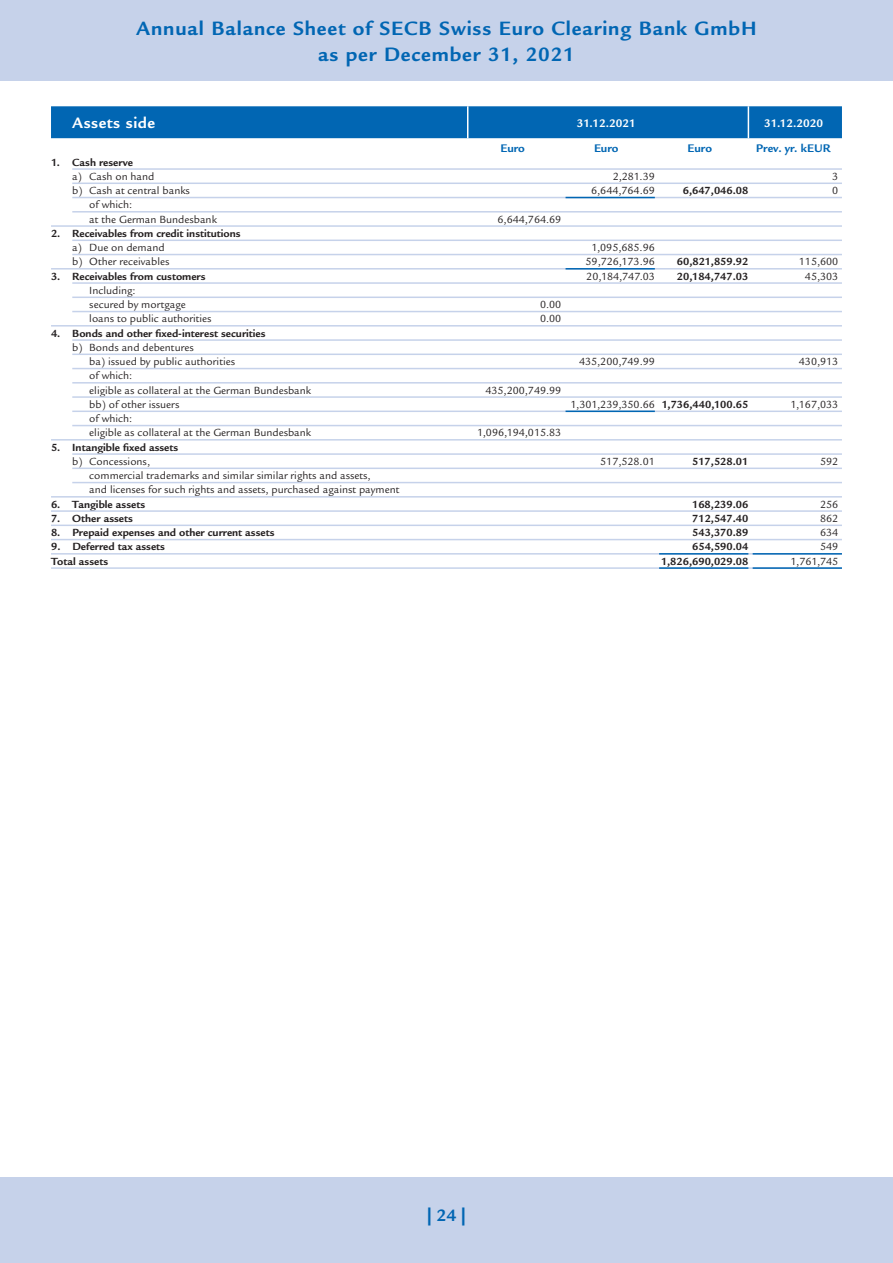
<style>
.page{position:relative;width:893px;height:1263px;background:#fff}
.page>*{position:absolute;margin:0;border:0;box-sizing:border-box;transform-origin:0 0}
.t1{font:700 21px/26.2px "Legacy Sans LT";letter-spacing:.04em;color:#0166b3;text-align:center}
.t2{font:700 18px "Legacy Sans LT";color:#0166b3}
.t3{font:700 16.5px "Legacy Sans LT";letter-spacing:.03em;color:#fff}
.t4{font:700 12px "Legacy Sans LT";color:#0166b3}
.t5{font:700 12px "Legacy Sans LT";color:#fff}
.t6{font:11.25px/14.2px "Legacy Sans LT";color:#231f20}
.t7{font:700 11.25px "Legacy Sans LT";color:#231f20}
.s1{font-weight:700}
</style>
<div class="page">
<div style="left:0;top:1178px;width:893px;height:85px;background:#c6d2ea"></div>
<div style="left:0;top:0;width:893px;height:81px;background:#c6d2ea"></div>
<div style="left:51px;top:106px;width:791px;height:32px;background:#0166b3"></div>
<hr style="left:467px;top:106px;width:1px;height:32px;background:#fff">
<hr style="left:748px;top:106px;width:1px;height:32px;background:#fff">
<hr style="left:72px;top:168px;width:770px;height:2px;background:#c6d2ea">
<hr style="left:72px;top:183px;width:770px;height:1px;background:#c6d2ea">
<hr style="left:72px;top:197px;width:770px;height:1px;background:#c6d2ea">
<hr style="left:72px;top:211px;width:770px;height:2px;background:#c6d2ea">
<hr style="left:51px;top:225px;width:791px;height:2px;background:#c6d2ea">
<hr style="left:566px;top:197px;width:89px;height:1px;background:#0166b3">
<hr style="left:72px;top:240px;width:770px;height:1px;background:#c6d2ea">
<hr style="left:72px;top:254px;width:770px;height:1px;background:#c6d2ea">
<hr style="left:51px;top:268px;width:791px;height:2px;background:#c6d2ea">
<hr style="left:72px;top:282px;width:770px;height:2px;background:#c6d2ea">
<hr style="left:72px;top:297px;width:770px;height:1px;background:#c6d2ea">
<hr style="left:72px;top:311px;width:770px;height:1px;background:#c6d2ea">
<hr style="left:51px;top:325px;width:791px;height:2px;background:#c6d2ea">
<hr style="left:72px;top:339px;width:770px;height:2px;background:#c6d2ea">
<hr style="left:72px;top:354px;width:770px;height:1px;background:#c6d2ea">
<hr style="left:72px;top:368px;width:770px;height:1px;background:#c6d2ea">
<hr style="left:72px;top:382px;width:770px;height:2px;background:#c6d2ea">
<hr style="left:72px;top:396px;width:770px;height:2px;background:#c6d2ea">
<hr style="left:72px;top:411px;width:770px;height:1px;background:#c6d2ea">
<hr style="left:72px;top:425px;width:770px;height:1px;background:#c6d2ea">
<hr style="left:51px;top:439px;width:791px;height:2px;background:#c6d2ea">
<hr style="left:72px;top:453px;width:770px;height:2px;background:#c6d2ea">
<hr style="left:72px;top:468px;width:770px;height:1px;background:#c6d2ea">
<hr style="left:72px;top:482px;width:770px;height:1px;background:#c6d2ea">
<hr style="left:51px;top:496px;width:791px;height:2px;background:#c6d2ea">
<hr style="left:51px;top:510px;width:791px;height:2px;background:#c6d2ea">
<hr style="left:51px;top:525px;width:791px;height:1px;background:#c6d2ea">
<hr style="left:51px;top:539px;width:791px;height:1px;background:#c6d2ea">
<hr style="left:51px;top:553px;width:791px;height:2px;background:#c6d2ea">
<hr style="left:51px;top:567px;width:791px;height:2px;background:#c6d2ea">
<hr style="left:659px;top:553px;width:89px;height:2px;background:#0166b3">
<hr style="left:753px;top:553px;width:89px;height:2px;background:#0166b3">
<hr style="left:659px;top:567px;width:89px;height:2px;background:#0166b3">
<hr style="left:753px;top:567px;width:89px;height:2px;background:#0166b3">
<hr style="left:566px;top:268px;width:89px;height:2px;background:#0166b3">
<hr style="left:566px;top:411px;width:89px;height:1px;background:#0166b3">
<h1 class="t1" style="left:136px;top:15px;width:622px">Annual Balance Sheet of SECB Swiss Euro Clearing Bank GmbH as per December 31, 2021</h1>
<h3 class="t3" style="left:72px;top:114px;width:84px">Assets side</h3>
<p class="t5" style="left:577px;top:116px;width:61px">31.12.2021</p>
<p class="t5" style="left:764px;top:116px;width:61px">31.12.2020</p>
<p class="t4" style="left:500px;top:141px;width:26px">Euro</p>
<p class="t4" style="left:594px;top:141px;width:26px">Euro</p>
<p class="t4" style="left:688px;top:141px;width:26px">Euro</p>
<p class="t4" style="left:756px;top:141px;width:76px">Prev. yr. kEUR</p>
<p class="t7" style="left:51px;top:156px;width:84px">1. Cash reserve</p>
<p class="t6" style="left:72px;top:169px;width:84px">a) Cash on hand</p>
<p class="t6" style="left:613px;top:169px;width:44px">2,281.39</p>
<p class="t6" style="left:832px;top:169px;width:8px">3</p>
<p class="t6" style="left:72px;top:183px;width:119px">b) Cash at central banks</p>
<p class="t6" style="left:591px;top:183px;width:65px">6,644,764.69</p>
<p class="t7" style="left:683px;top:184px;width:67px">6,647,046.08</p>
<p class="t6" style="left:832px;top:183px;width:8px">0</p>
<p class="t6" style="left:89px;top:198px;width:129px">of which:<br>at the German Bundesbank</p>
<p class="t6" style="left:498px;top:212px;width:65px">6,644,764.69</p>
<p class="t7" style="left:51px;top:227px;width:191px">2. Receivables from credit institutions</p>
<p class="t6" style="left:72px;top:240px;width:94px">a) Due on demand</p>
<p class="t6" style="left:591px;top:240px;width:65px">1,095,685.96</p>
<p class="t6" style="left:72px;top:255px;width:99px">b) Other receivables</p>
<p class="t6" style="left:586px;top:255px;width:71px">59,726,173.96</p>
<p class="t7" style="left:677px;top:255px;width:73px">60,821,859.92</p>
<p class="t6" style="left:799px;top:255px;width:41px">115,600</p>
<p class="t7" style="left:51px;top:270px;width:156px">3. Receivables from customers</p>
<p class="t6" style="left:586px;top:269px;width:70px">20,184,747.03</p>
<p class="t7" style="left:677px;top:270px;width:73px">20,184,747.03</p>
<p class="t6" style="left:805px;top:269px;width:35px">45,303</p>
<p class="t6" style="left:89px;top:283px;width:98px">Including:<br>secured by mortgage</p>
<p class="t6" style="left:540px;top:297px;width:23px">0.00</p>
<p class="t6" style="left:89px;top:312px;width:124px">loans to public authorities</p>
<p class="t6" style="left:540px;top:312px;width:23px">0.00</p>
<p class="t7" style="left:51px;top:327px;width:216px">4. Bonds and other fixed-interest securities</p>
<p class="t6" style="left:89px;top:340px;width:147px;text-indent:-17px">b) Bonds and debentures<br>ba) issued by public authorities</p>
<p class="t6" style="left:89px;top:369px;width:223px">of which:<br>eligible as collateral at the German Bundesbank</p>
<p class="t6" style="left:485px;top:383px;width:77px">435,200,749.99</p>
<p class="t6" style="left:579px;top:354px;width:77px">435,200,749.99</p>
<p class="t6" style="left:799px;top:354px;width:41px">430,913</p>
<p class="t6" style="left:89px;top:397px;width:92px">bb) of other issuers</p>
<p class="t6" style="left:571px;top:397px;width:179px">1,301,239,350.66 <span class="s1">1,736,440,100.65</span></p>
<p class="t6" style="left:791px;top:397px;width:49px">1,167,033</p>
<p class="t6" style="left:89px;top:411px;width:223px">of which:<br>eligible as collateral at the German Bundesbank</p>
<p class="t6" style="left:477px;top:426px;width:86px">1,096,194,015.83</p>
<p class="t7" style="left:51px;top:441px;width:129px">5. Intangible fixed assets</p>
<p class="t6" style="left:72px;top:454px;width:79px">b) Concessions,</p>
<p class="t6" style="left:600px;top:454px;width:56px">517,528.01</p>
<p class="t7" style="left:692px;top:455px;width:58px">517,528.01</p>
<p class="t6" style="left:820px;top:454px;width:20px">592</p>
<p class="t6" style="left:89px;top:468px;width:312px">commercial trademarks and similar similar rights and assets,<br>and licenses for such rights and assets, purchased against payment</p>
<p class="t7" style="left:51px;top:498px;width:96px">6. Tangible assets</p>
<p class="t7" style="left:692px;top:498px;width:58px">168,239.06</p>
<p class="t6" style="left:820px;top:497px;width:20px">256</p>
<p class="t7" style="left:51px;top:512px;width:83px">7. Other assets</p>
<p class="t7" style="left:692px;top:512px;width:58px">712,547.40</p>
<p class="t6" style="left:820px;top:511px;width:20px">862</p>
<p class="t7" style="left:51px;top:526px;width:225px">8. Prepaid expenses and other current assets</p>
<p class="t7" style="left:692px;top:526px;width:58px">543,370.89</p>
<p class="t6" style="left:820px;top:525px;width:20px">634</p>
<p class="t7" style="left:51px;top:540px;width:115px">9. Deferred tax assets</p>
<p class="t7" style="left:692px;top:540px;width:58px">654,590.04</p>
<p class="t6" style="left:820px;top:540px;width:20px">549</p>
<p class="t7" style="left:51px;top:555px;width:59px">Total assets</p>
<p class="t7" style="left:661px;top:555px;width:89px">1,826,690,029.08</p>
<p class="t6" style="left:790px;top:554px;width:49px">1,761,745</p>
<h2 class="t2" style="left:425px;top:1204px;width:44px">|24|</h2>
</div>
